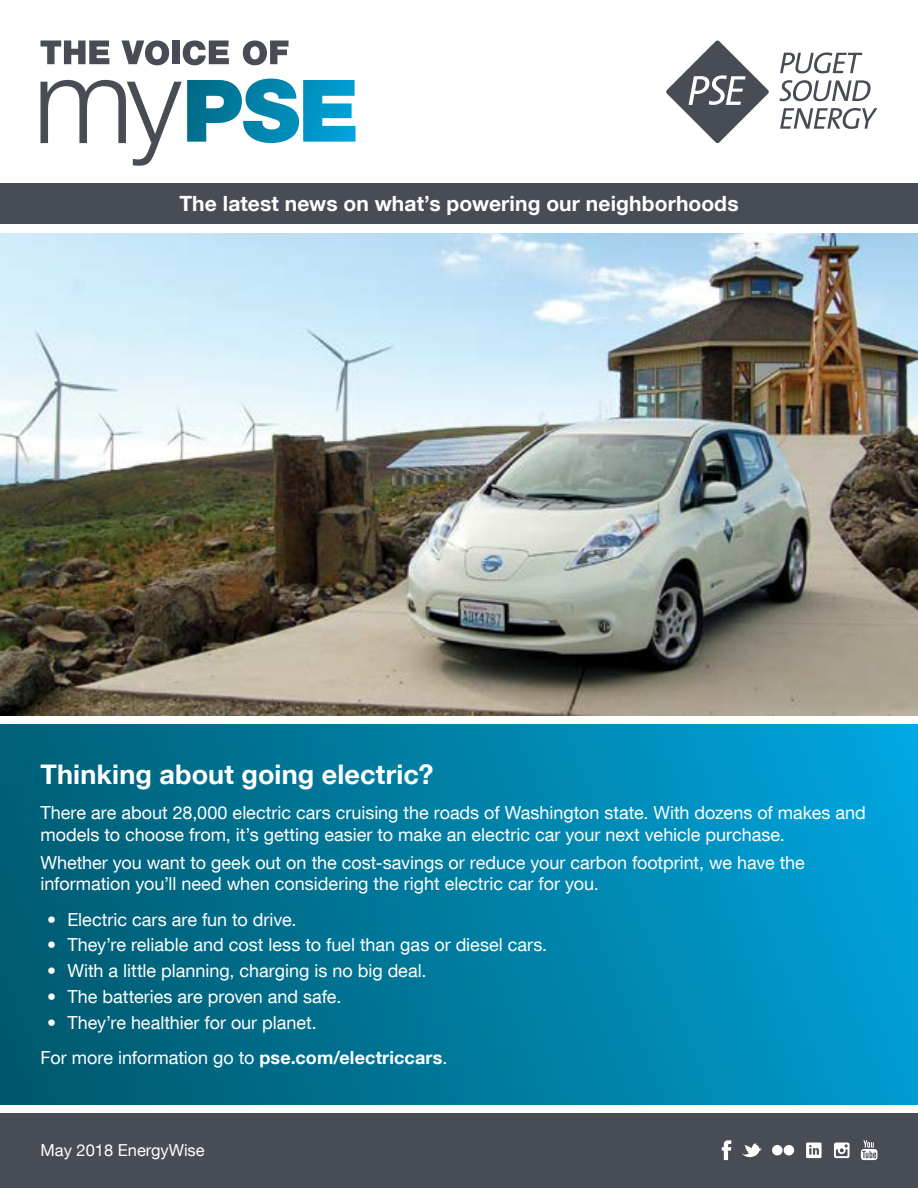
<style>
.page{position:relative;width:918px;height:1188px;background:#fff}
.page>*{position:absolute;margin:0;border:0;box-sizing:border-box;transform-origin:0 0}
.t1{font:700 27px "Helvetica Neue LT Com";letter-spacing:.005em;color:#fff}
.t2{font:700 21px "Helvetica Neue LT Com";letter-spacing:.005em;color:#fff}
.t3{font:18px/21.6px "Helvetica Neue LT Com";color:#fff}
.t4{font:16.5px "Helvetica Neue LT Com";color:#fff}
.s1{font-weight:700}
</style>
<div class="page">
<svg style="left:40px;top:40px;width:69px;height:24px"></svg>
<svg style="left:122px;top:40px;width:47px;height:25px"></svg>
<div style="left:172px;top:40px;width:8px;height:24px;background:#474c55"></div>
<svg style="left:183px;top:40px;width:46px;height:25px"></svg>
<svg style="left:243px;top:40px;width:46px;height:25px"></svg>
<div style="left:0;top:1114px;width:918px;height:74px;background:#474c55"></div>
<svg style="left:780px;top:108px;width:98px;height:21px"></svg>
<svg style="left:779px;top:80px;width:92px;height:21px"></svg>
<svg style="left:780px;top:52px;width:82px;height:21px"></svg>
<svg style="left:666px;top:40px;width:103px;height:103px"></svg>
<div style="left:0;top:184px;width:918px;height:40px;background:#474c55"></div>
<svg style="left:40px;top:79px;width:316px;height:87px"></svg>
<svg style="left:772px;top:1145px;width:23px;height:11px"></svg>
<div style="left:804px;top:1135px;width:20px;height:30px;background:linear-gradient(to right,#474c55,#474c55)"></div>
<div style="left:832px;top:1135px;width:20px;height:30px;background:linear-gradient(to right,#474c55,#474c55)"></div>
<svg style="left:722px;top:1140px;width:9px;height:20px"></svg>
<svg style="left:861px;top:1140px;width:17px;height:20px"></svg>
<div style="left:784px;top:1145px;width:10px;height:10px;background:#fff;border-radius:50%"></div>
<div style="left:772px;top:1145px;width:11px;height:10px;background:#fff;border-radius:50%"></div>
<svg style="left:742px;top:1143px;width:20px;height:15px"></svg>
<svg style="left:834px;top:1143px;width:16px;height:15px"></svg>
<svg style="left:806px;top:1143px;width:16px;height:15px"></svg>
<div style="left:0;top:724px;width:918px;height:381px;background:linear-gradient(to right,#005a6f,#00a0d7)"></div>
<img style="left:0;top:233px;width:918px;height:482px">
<p class="t2" style="left:179px;top:191px;width:561px">The latest news on what’s powering our neighborhoods</p>
<h1 class="t1" style="left:40px;top:757px;width:394px">Thinking about going electric?</h1>
<p class="t3" style="left:40px;top:801px;width:827px">There are about 28,000 electric cars cruising the roads of Washington state. With dozens of makes and models to choose from, it’s getting easier to make an electric car your next vehicle purchase.</p>
<p class="t3" style="left:40px;top:851px;width:766px">Whether you want to geek out on the cost-savings or reduce your carbon footprint, we have the information you’ll need when considering the right electric car for you.</p>
<p class="t3" style="left:47px;top:908px;width:251px">• Electric cars are fun to drive.</p>
<p class="t3" style="left:47px;top:934px;width:502px">• They’re reliable and cost less to fuel than gas or diesel cars.</p>
<p class="t3" style="left:47px;top:960px;width:381px">• With a little planning, charging is no big deal.</p>
<p class="t3" style="left:47px;top:986px;width:296px">• The batteries are proven and safe.</p>
<p class="t3" style="left:40px;top:1005px;width:408px;line-height:35.1px;text-indent:7px">• They’re healthier for our planet.<br>For more information go to <span class="s1">pse.com/electriccars</span>.</p>
<p class="t4" style="left:40px;top:1140px;width:166px">May 2018 EnergyWise</p>
</div>
